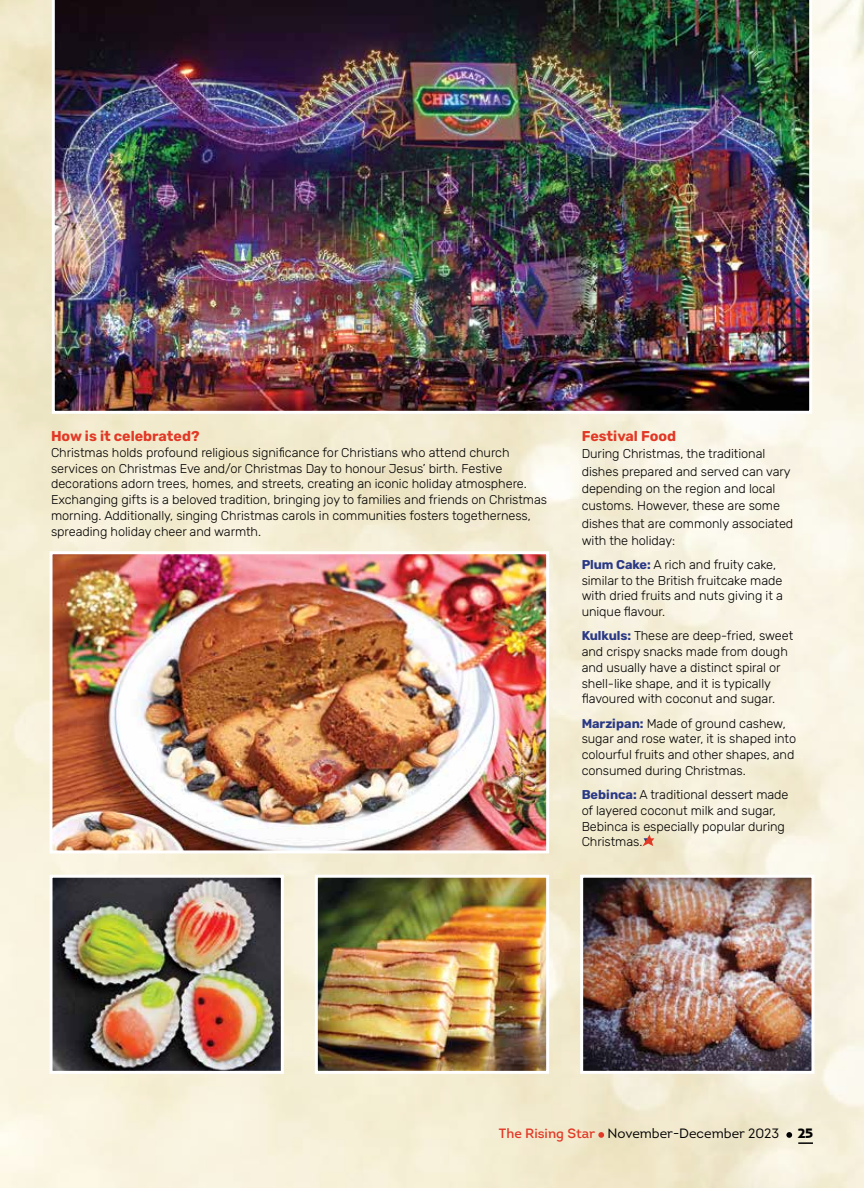
<style>
.page{position:relative;width:864px;height:1188px;background:#fff}
.page>*{position:absolute;margin:0;border:0;box-sizing:border-box;transform-origin:0 0}
.t1{font:700 14.25px "Rubik";color:#e23927}
.t2{font:13.5px "Intro";color:#000}
.t3{font:900 13.5px "Relay";color:#000}
.t4{font:300 12.75px/15.8px "Rubik";letter-spacing:-.005em;color:#000}
.s1{font-weight:700;color:#2a3986}
.s2{color:#e23927}
</style>
<div class="page">
<svg style="left:798px;top:1142px;width:15px;height:2px"></svg>
<svg style="left:598px;top:1132px;width:6px;height:6px"></svg>
<svg style="left:786px;top:1132px;width:6px;height:6px"></svg>
<svg style="left:642px;top:835px;width:12px;height:12px"></svg>
<img style="left:52px;top:0;width:760px;height:414px">
<img style="left:319px;top:879px;width:226px;height:191px">
<div style="left:315px;top:875px;width:234px;height:199px;border:3px solid #fff"></div>
<img style="left:584px;top:879px;width:226px;height:191px">
<div style="left:580px;top:875px;width:234px;height:199px;border:3px solid #fff"></div>
<img style="left:54px;top:555px;width:491px;height:294px">
<div style="left:50px;top:551px;width:499px;height:302px;border:3px solid #fff"></div>
<img style="left:54px;top:879px;width:226px;height:191px">
<div style="left:50px;top:875px;width:234px;height:199px;border:3px solid #fff"></div>
<p class="t1" style="left:51px;top:428px;width:150px">How is it celebrated?</p>
<p class="t4" style="left:51px;top:445px;width:498px">Christmas holds profound religious significance for Christians who attend church services on Christmas Eve and/or Christmas Day to honour Jesus’ birth. Festive decorations adorn trees, homes, and streets, creating an iconic holiday atmosphere.<br>Exchanging gifts is a beloved tradition, bringing joy to families and friends on Christmas morning. Additionally, singing Christmas carols in communities fosters togetherness, spreading holiday cheer and warmth.</p>
<p class="t1" style="left:582px;top:428px;width:96px">Festival Food</p>
<p class="t4" style="left:582px;top:446px;width:213px;line-height:17.2px">During Christmas, the traditional dishes prepared and served can vary depending on the region and local customs. However, these are some dishes that are commonly associated with the holiday:</p>
<p class="t4" style="left:582px;top:557px;width:203px"><span class="s1">Plum Cake:</span> A rich and fruity cake, similar to the British fruitcake made with dried fruits and nuts giving it a unique flavour.</p>
<p class="t4" style="left:582px;top:629px;width:213px"><span class="s1">Kulkuls:</span> These are deep-fried, sweet and crispy snacks made from dough and usually have a distinct spiral or shell-like shape, and it is typically flavoured with coconut and sugar.</p>
<p class="t4" style="left:582px;top:716px;width:216px"><span class="s1">Marzipan:</span> Made of ground cashew, sugar and rose water, it is shaped into colourful fruits and other shapes, and consumed during Christmas.</p>
<p class="t4" style="left:582px;top:787px;width:208px"><span class="s1">Bebinca:</span> A traditional dessert made of layered coconut milk and sugar,<br>Bebinca is especially popular during<br>Christmas.</p>
<p class="t2" style="left:499px;top:1125px;width:282px"><span class="s2">The Rising Star</span> November-December 2023</p>
<p class="t3" style="left:798px;top:1125px;width:16px">25</p>
</div>
